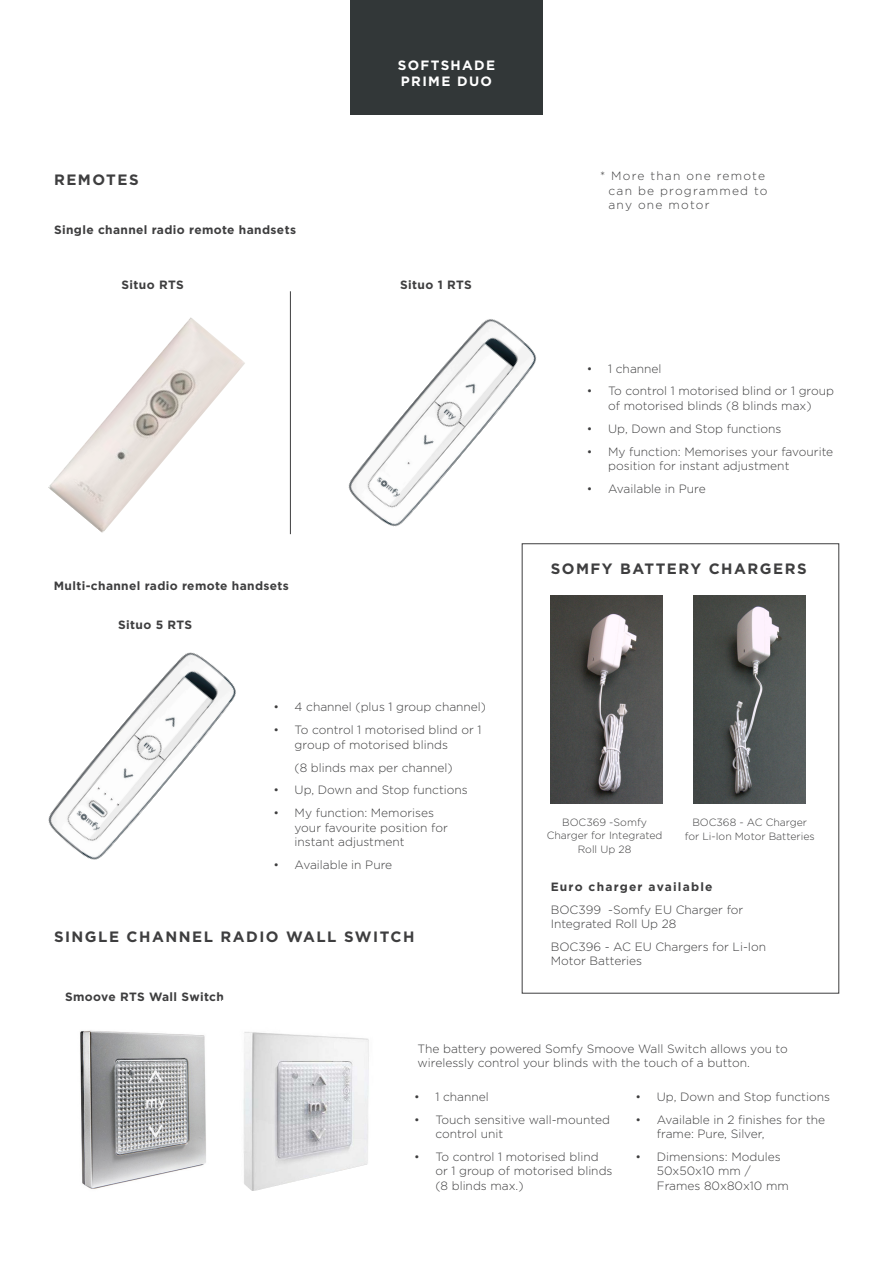
<style>
.page{position:relative;width:893px;height:1263px;background:#fff}
.page>*{position:absolute;margin:0;border:0;box-sizing:border-box;transform-origin:0 0}
.t1{font:700 15px "Gotham HTF";letter-spacing:.1em;color:#3e3e3f}
.t2{font:700 13.5px/16.2px "Gotham HTF";letter-spacing:.1em;color:#fff}
.t3{font:300 12px/14.4px "Gotham HTF";color:#3e3e3f}
.t4{font:700 12px "Gotham HTF";letter-spacing:.03em;color:#3e3e3f}
.t5{font:300 12px/14.4px "Gotham HTF";letter-spacing:.1em;color:#3e3e3f}
.t6{font:700 12px "Gotham HTF";letter-spacing:.1em;color:#3e3e3f}
.t7{font:300 10.5px/12.6px "Gotham HTF";color:#3e3e3f;text-align:center}
</style>
<div class="page">
<div style="left:522px;top:543px;width:317px;height:450px;border:1px solid #3e3e3f"></div>
<img style="left:348px;top:319px;width:202px;height:227px">
<img style="left:48px;top:317px;width:197px;height:216px">
<hr style="left:290px;top:291px;width:1px;height:243px;background:#3e3e3f">
<img style="left:48px;top:652px;width:188px;height:208px">
<img style="left:80px;top:1030px;width:126px;height:159px">
<img style="left:243px;top:1032px;width:126px;height:159px">
<img style="left:551px;top:595px;width:112px;height:208px">
<img style="left:694px;top:595px;width:112px;height:208px">
<div style="left:350px;top:0;width:193px;height:115px;background:#323738"></div>
<p class="t2" style="left:398px;top:57px;width:99px">SOFTSHADE<br>PRIME DUO</p>
<p class="t1" style="left:54px;top:171px;width:86px">REMOTES</p>
<p class="t5" style="left:609px;top:169px;width:161px;text-indent:-9px">* More than one remote can be programmed to any one motor</p>
<p class="t4" style="left:54px;top:223px;width:243px">Single channel radio remote handsets</p>
<p class="t4" style="left:122px;top:278px;width:64px">Situo RTS</p>
<p class="t4" style="left:400px;top:277px;width:73px">Situo 1 RTS</p>
<p class="t4" style="left:54px;top:579px;width:237px">Multi-channel radio remote handsets</p>
<p class="t4" style="left:118px;top:618px;width:76px">Situo 5 RTS</p>
<p class="t3" style="left:273px;top:700px;width:214px">• 4 channel (plus 1 group channel)</p>
<p class="t3" style="left:295px;top:723px;width:188px;text-indent:-21px">• To control 1 motorised blind or 1 group of motorised blinds</p>
<p class="t3" style="left:295px;top:760px;width:160px">(8 blinds max per channel)</p>
<p class="t3" style="left:273px;top:783px;width:196px">• Up, Down and Stop functions</p>
<p class="t3" style="left:295px;top:806px;width:155px;text-indent:-21px">• My function: Memorises your favourite position for instant adjustment</p>
<p class="t3" style="left:273px;top:857px;width:120px">• Available in Pure</p>
<p class="t1" style="left:54px;top:928px;width:362px">SINGLE CHANNEL RADIO WALL SWITCH</p>
<p class="t4" style="left:65px;top:990px;width:160px">Smoove RTS Wall Switch</p>
<p class="t3" style="left:587px;top:361px;width:76px">• 1 channel</p>
<p class="t3" style="left:587px;top:384px;width:249px;text-align:center">• To control 1 motorised blind or 1 group of motorised blinds (8 blinds max)</p>
<p class="t3" style="left:587px;top:421px;width:196px">• Up, Down and Stop functions</p>
<p class="t3" style="left:608px;top:444px;width:227px;text-indent:-21px">• My function: Memorises your favourite position for instant adjustment</p>
<p class="t3" style="left:587px;top:481px;width:120px">• Available in Pure</p>
<p class="t1" style="left:551px;top:560px;width:257px">SOMFY BATTERY CHARGERS</p>
<p class="t7" style="left:547px;top:816px;width:117px">BOC369 -Somfy<br>Charger for Integrated</p>
<p class="t7" style="left:578px;top:843px;width:55px">Roll Up 28</p>
<p class="t7" style="left:685px;top:815px;width:132px;line-height:14.4px">BOC368 - AC Charger for Li-Ion Motor Batteries</p>
<p class="t6" style="left:551px;top:879px;width:163px">Euro charger available</p>
<p class="t3" style="left:551px;top:902px;width:194px">BOC399 -Somfy EU Charger for<br>Integrated Roll Up 28</p>
<p class="t3" style="left:551px;top:939px;width:217px">BOC396 - AC EU Chargers for Li-Ion<br>Motor Batteries</p>
<p class="t3" style="left:418px;top:1041px;width:372px">The battery powered Somfy Smoove Wall Switch allows you to wirelessly control your blinds with the touch of a button.</p>
<p class="t3" style="left:414px;top:1089px;width:76px">• 1 channel</p>
<p class="t3" style="left:435px;top:1112px;width:176px;text-indent:-21px">• Touch sensitive wall-mounted control unit</p>
<p class="t3" style="left:435px;top:1149px;width:179px;text-indent:-21px">• To control 1 motorised blind or 1 group of motorised blinds (8 blinds max.)</p>
<p class="t3" style="left:636px;top:1089px;width:196px">• Up, Down and Stop functions</p>
<p class="t3" style="left:657px;top:1112px;width:170px;text-indent:-21px">• Available in 2 finishes for the frame: Pure, Silver,</p>
<p class="t3" style="left:657px;top:1149px;width:134px;text-indent:-21px">• Dimensions: Modules<br>50x50x10 mm /<br>Frames 80x80x10 mm</p>
</div>
